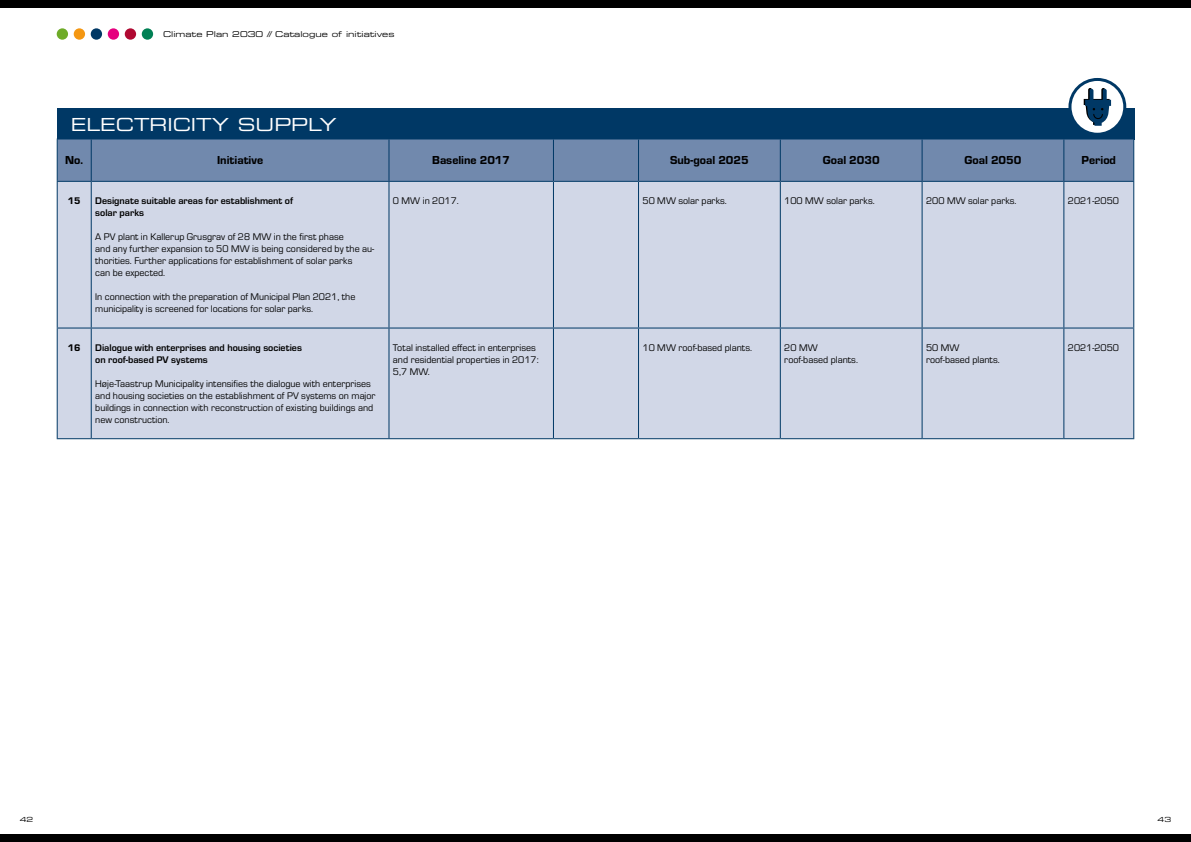
<style>
.page{position:relative;width:1191px;height:842px;background:#fff}
.page>*{position:absolute;margin:0;border:0;box-sizing:border-box;transform-origin:0 0}
.t1{font:18px "Eurostile Extended Two";color:#fff}
.t2{font:12px "Eurostile Hea";color:#000}
.t3{font:10px/12px "Eurostile";color:#000}
.t4{font:700 10px/12px "Eurostile";color:#000}
.t5{font:10px "Eurostile Hea";color:#000}
.t6{font:8px "Eurostile Extended Two";color:#000}
.t7{font:7px "Eurostile Extended Two";color:#000}
</style>
<div class="page">
<div style="left:74px;top:28px;width:11px;height:12px;background:#f49712;border-radius:50%"></div>
<div style="left:57px;top:28px;width:11px;height:12px;background:#6eab28;border-radius:50%"></div>
<div style="left:91px;top:28px;width:11px;height:12px;background:#003865;border-radius:50%"></div>
<div style="left:108px;top:28px;width:11px;height:12px;background:#e6007f;border-radius:50%"></div>
<div style="left:125px;top:28px;width:11px;height:12px;background:#b00932;border-radius:50%"></div>
<div style="left:142px;top:28px;width:11px;height:12px;background:#008054;border-radius:50%"></div>
<div style="left:57px;top:108px;width:1077px;height:31px;background:#003865"></div>
<svg style="left:1070px;top:79px;width:54px;height:55px"></svg>
<div style="left:1068px;top:78px;width:58px;height:58px;border:3px solid #003865;border-radius:50%"></div>
<svg style="left:1083px;top:88px;width:28px;height:38px"></svg>
<div style="left:58px;top:139px;width:1075px;height:42px;background:#7189ad"></div>
<div style="left:58px;top:182px;width:1075px;height:256px;background:#d1d7e7"></div>
<hr style="left:57px;top:139px;width:1px;height:42px;background:#003865">
<hr style="left:91px;top:139px;width:1px;height:42px;background:#003865">
<hr style="left:388px;top:139px;width:1px;height:42px;background:#003865">
<hr style="left:553px;top:139px;width:1px;height:42px;background:#003865">
<hr style="left:638px;top:139px;width:1px;height:42px;background:#003865">
<hr style="left:780px;top:139px;width:1px;height:42px;background:#003865">
<hr style="left:921px;top:139px;width:1px;height:42px;background:#003865">
<hr style="left:1063px;top:139px;width:1px;height:42px;background:#003865">
<hr style="left:1133px;top:139px;width:1px;height:42px;background:#003865">
<hr style="left:57px;top:181px;width:34px;height:1px;background:#003865">
<hr style="left:57px;top:182px;width:1px;height:145px;background:#003865">
<hr style="left:91px;top:181px;width:298px;height:1px;background:#003865">
<hr style="left:91px;top:182px;width:1px;height:145px;background:#003865">
<hr style="left:389px;top:181px;width:164px;height:1px;background:#003865">
<hr style="left:388px;top:182px;width:1px;height:145px;background:#003865">
<hr style="left:553px;top:181px;width:85px;height:1px;background:#003865">
<hr style="left:553px;top:182px;width:1px;height:145px;background:#003865">
<hr style="left:638px;top:181px;width:142px;height:1px;background:#003865">
<hr style="left:638px;top:182px;width:1px;height:145px;background:#003865">
<hr style="left:780px;top:181px;width:142px;height:1px;background:#003865">
<hr style="left:780px;top:182px;width:1px;height:145px;background:#003865">
<hr style="left:922px;top:181px;width:141px;height:1px;background:#003865">
<hr style="left:921px;top:182px;width:1px;height:145px;background:#003865">
<hr style="left:1063px;top:181px;width:71px;height:1px;background:#003865">
<hr style="left:1063px;top:182px;width:1px;height:145px;background:#003865">
<hr style="left:1133px;top:182px;width:1px;height:145px;background:#003865">
<hr style="left:57px;top:327px;width:34px;height:1px;background:#003865">
<hr style="left:57px;top:328px;width:1px;height:110px;background:#003865">
<hr style="left:91px;top:327px;width:298px;height:1px;background:#003865">
<hr style="left:91px;top:328px;width:1px;height:110px;background:#003865">
<hr style="left:389px;top:327px;width:164px;height:1px;background:#003865">
<hr style="left:388px;top:328px;width:1px;height:110px;background:#003865">
<hr style="left:553px;top:327px;width:85px;height:1px;background:#003865">
<hr style="left:553px;top:328px;width:1px;height:110px;background:#003865">
<hr style="left:638px;top:327px;width:142px;height:1px;background:#003865">
<hr style="left:638px;top:328px;width:1px;height:110px;background:#003865">
<hr style="left:780px;top:327px;width:142px;height:1px;background:#003865">
<hr style="left:780px;top:328px;width:1px;height:110px;background:#003865">
<hr style="left:922px;top:327px;width:141px;height:1px;background:#003865">
<hr style="left:921px;top:328px;width:1px;height:110px;background:#003865">
<hr style="left:1063px;top:327px;width:71px;height:1px;background:#003865">
<hr style="left:1063px;top:328px;width:1px;height:110px;background:#003865">
<hr style="left:1133px;top:328px;width:1px;height:110px;background:#003865">
<hr style="left:57px;top:438px;width:34px;height:1px;background:#003865">
<hr style="left:91px;top:438px;width:298px;height:1px;background:#003865">
<hr style="left:389px;top:438px;width:164px;height:1px;background:#003865">
<hr style="left:553px;top:438px;width:85px;height:1px;background:#003865">
<hr style="left:638px;top:438px;width:142px;height:1px;background:#003865">
<hr style="left:780px;top:438px;width:142px;height:1px;background:#003865">
<hr style="left:922px;top:438px;width:141px;height:1px;background:#003865">
<hr style="left:1063px;top:438px;width:71px;height:1px;background:#003865">
<div style="left:0;top:0;width:1191px;height:7px;background:#000"></div>
<div style="left:0;top:835px;width:1191px;height:7px;background:#000"></div>
<p class="t6" style="left:163px;top:29px;width:233px">Climate Plan 2030 // Catalogue of initiatives</p>
<h1 class="t1" style="left:71px;top:113px;width:267px">ELECTRICITY SUPPLY</h1>
<p class="t2" style="left:65px;top:152px;width:19px">No.</p>
<p class="t2" style="left:217px;top:152px;width:48px">Initiative</p>
<p class="t2" style="left:432px;top:152px;width:79px">Baseline 2017</p>
<p class="t2" style="left:670px;top:152px;width:80px">Sub-goal 2025</p>
<p class="t2" style="left:822px;top:152px;width:58px">Goal 2030</p>
<p class="t2" style="left:964px;top:152px;width:58px">Goal 2050</p>
<p class="t2" style="left:1081px;top:152px;width:36px">Period</p>
<p class="t5" style="left:68px;top:194px;width:14px">15</p>
<p class="t4" style="left:95px;top:194px;width:199px">Designate suitable areas for establishment of solar parks</p>
<p class="t3" style="left:95px;top:230px;width:280px">A PV plant in Kallerup Grusgrav of 28 MW in the first phase<br>and any further expansion to 50 MW is being considered by the au&shy;thorities. Further applications for establishment of solar parks<br>can be expected.</p>
<p class="t3" style="left:95px;top:290px;width:262px">In connection with the preparation of Municipal Plan 2021, the municipality is screened for locations for solar parks.</p>
<p class="t3" style="left:393px;top:194px;width:67px">0 MW in 2017.</p>
<p class="t3" style="left:642px;top:194px;width:86px">50 MW solar parks.</p>
<p class="t3" style="left:784px;top:194px;width:92px">100 MW solar parks.</p>
<p class="t3" style="left:926px;top:194px;width:92px">200 MW solar parks.</p>
<p class="t3" style="left:1067px;top:194px;width:53px">2021-2050</p>
<p class="t5" style="left:68px;top:340px;width:14px">16</p>
<p class="t4" style="left:95px;top:341px;width:208px">Dialogue with enterprises and housing societies on roof-based PV systems</p>
<p class="t3" style="left:95px;top:377px;width:282px">Høje-Taastrup Municipality intensifies the dialogue with enterprises and housing societies on the establishment of PV systems on major buildings in connection with reconstruction of existing buildings and new construction.</p>
<p class="t3" style="left:393px;top:341px;width:147px">Total installed effect in enterprises and residential properties in 2017:<br>5,7 MW.</p>
<p class="t3" style="left:642px;top:341px;width:111px">10 MW roof-based plants.</p>
<p class="t3" style="left:784px;top:341px;width:75px">20 MW roof-based plants.</p>
<p class="t3" style="left:926px;top:341px;width:75px">50 MW roof-based plants.</p>
<p class="t3" style="left:1067px;top:341px;width:53px">2021-2050</p>
<p class="t7" style="left:20px;top:815px;width:15px">42</p>
<p class="t7" style="left:1157px;top:815px;width:15px">43</p>
</div>
